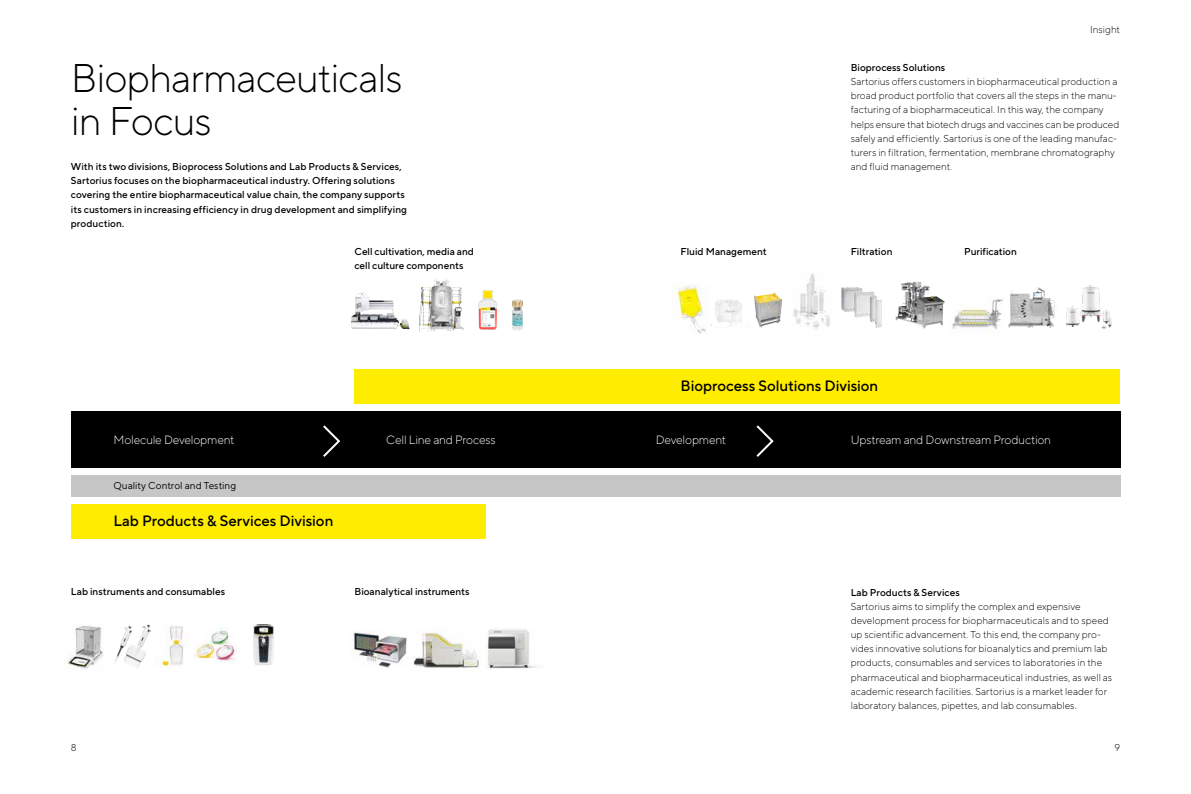
<style>
.page{position:relative;width:1191px;height:794px;background:#fff}
.page>*{position:absolute;margin:0;border:0;box-sizing:border-box;transform-origin:0 0}
.t1{font:300 40px/42.5px "TT Norms Pro";letter-spacing:-.025em;color:#000}
.t2{font:500 15px "TT Norms Pro";letter-spacing:-.005em;color:#000}
.t3{font:300 12px "TT Norms Pro";letter-spacing:-.015em;color:#fff}
.t4{font:300 10px/14.2px "TT Norms Pro";letter-spacing:.005em;color:#000}
.t5{font:500 10px/14.2px "TT Norms Pro";letter-spacing:.005em;color:#000}
.t6{font:10px "TT Norms Pro";color:#000}
</style>
<div class="page">
<div style="left:71px;top:412px;width:1049px;height:56px;background:#000"></div>
<div style="left:71px;top:504px;width:414px;height:35px;background:#ffed00"></div>
<div style="left:354px;top:369px;width:766px;height:35px;background:#ffed00"></div>
<div style="left:71px;top:475px;width:1049px;height:21px;background:#c6c6c6"></div>
<img style="left:215px;top:645px;width:22px;height:18px">
<img style="left:209px;top:627px;width:20px;height:17px">
<img style="left:485px;top:629px;width:52px;height:40px">
<img style="left:419px;top:280px;width:17px;height:52px">
<img style="left:672px;top:284px;width:36px;height:49px">
<img style="left:711px;top:299px;width:31px;height:27px">
<img style="left:754px;top:293px;width:28px;height:35px">
<img style="left:793px;top:273px;width:37px;height:57px">
<img style="left:841px;top:287px;width:40px;height:41px">
<img style="left:901px;top:282px;width:9px;height:22px">
<img style="left:952px;top:299px;width:51px;height:34px">
<img style="left:1008px;top:287px;width:43px;height:41px">
<img style="left:1066px;top:285px;width:46px;height:44px">
<img style="left:67px;top:626px;width:37px;height:44px">
<img style="left:157px;top:626px;width:30px;height:41px">
<img style="left:194px;top:643px;width:20px;height:15px">
<img style="left:253px;top:624px;width:21px;height:41px">
<img style="left:350px;top:630px;width:57px;height:38px">
<img style="left:413px;top:631px;width:66px;height:42px">
<svg style="left:323px;top:425px;width:17px;height:32px"></svg>
<svg style="left:756px;top:425px;width:17px;height:32px"></svg>
<img style="left:114px;top:624px;width:37px;height:44px">
<img style="left:478px;top:289px;width:19px;height:41px">
<img style="left:512px;top:299px;width:11px;height:31px">
<h1 class="t1" style="left:71px;top:54px;width:333px">Biopharmaceuticals in Focus</h1>
<p class="t5" style="left:71px;top:159px;width:338px">With its two divisions, Bioprocess Solutions and Lab Products &amp; Services, Sartorius focuses on the biopharmaceutical industry. Offering solutions covering the entire biopharmaceutical value chain, the company supports its customers in increasing efficiency in drug development and simplifying production.</p>
<p class="t4" style="left:1090px;top:21px;width:31px">Insight</p>
<p class="t5" style="left:850px;top:59px;width:96px">Bioprocess Solutions</p>
<p class="t4" style="left:850px;top:74px;width:270px">Sartorius offers customers in biopharmaceutical production a broad product portfolio that covers all the steps in the manu&shy;facturing of a biopharmaceutical. In this way, the company helps ensure that biotech drugs and vaccines can be produced safely and efficiently. Sartorius is one of the leading manufac&shy;turers in filtration, fermentation, membrane chromatography and fluid management.</p>
<p class="t5" style="left:354px;top:244px;width:121px">Cell cultivation, media and</p>
<p class="t5" style="left:680px;top:244px;width:88px">Fluid Management</p>
<p class="t5" style="left:964px;top:244px;width:54px">Purification</p>
<p class="t5" style="left:354px;top:258px;width:110px">cell culture components</p>
<p class="t5" style="left:850px;top:244px;width:43px">Filtration</p>
<p class="t3" style="left:113px;top:431px;width:123px">Molecule Development</p>
<p class="t6" style="left:113px;top:478px;width:124px">Quality Control and Testing</p>
<h2 class="t2" style="left:113px;top:509px;width:221px">Lab Products &amp; Services Division</h2>
<h2 class="t2" style="left:680px;top:375px;width:199px">Bioprocess Solutions Division</h2>
<p class="t3" style="left:386px;top:431px;width:111px">Cell Line and Process</p>
<p class="t3" style="left:656px;top:431px;width:72px">Development</p>
<p class="t3" style="left:850px;top:431px;width:202px">Upstream and Downstream Production</p>
<p class="t5" style="left:71px;top:584px;width:156px">Lab instruments and consumables</p>
<p class="t5" style="left:354px;top:584px;width:117px">Bioanalytical instruments</p>
<p class="t5" style="left:850px;top:584px;width:110px">Lab Products &amp; Services</p>
<p class="t4" style="left:850px;top:598px;width:263px">Sartorius aims to simplify the complex and expensive development process for biopharmaceuticals and to speed up scientific advancement. To this end, the company pro&shy;vides innovative solutions for bioanalytics and premium lab products, consumables and services to laboratories in the pharmaceutical and biopharmaceutical industries, as well as academic research facilities. Sartorius is a market leader for laboratory balances, pipettes, and lab consumables.</p>
<p class="t4" style="left:71px;top:740px;width:7px">8</p>
<p class="t4" style="left:1114px;top:740px;width:7px">9</p>
</div>
